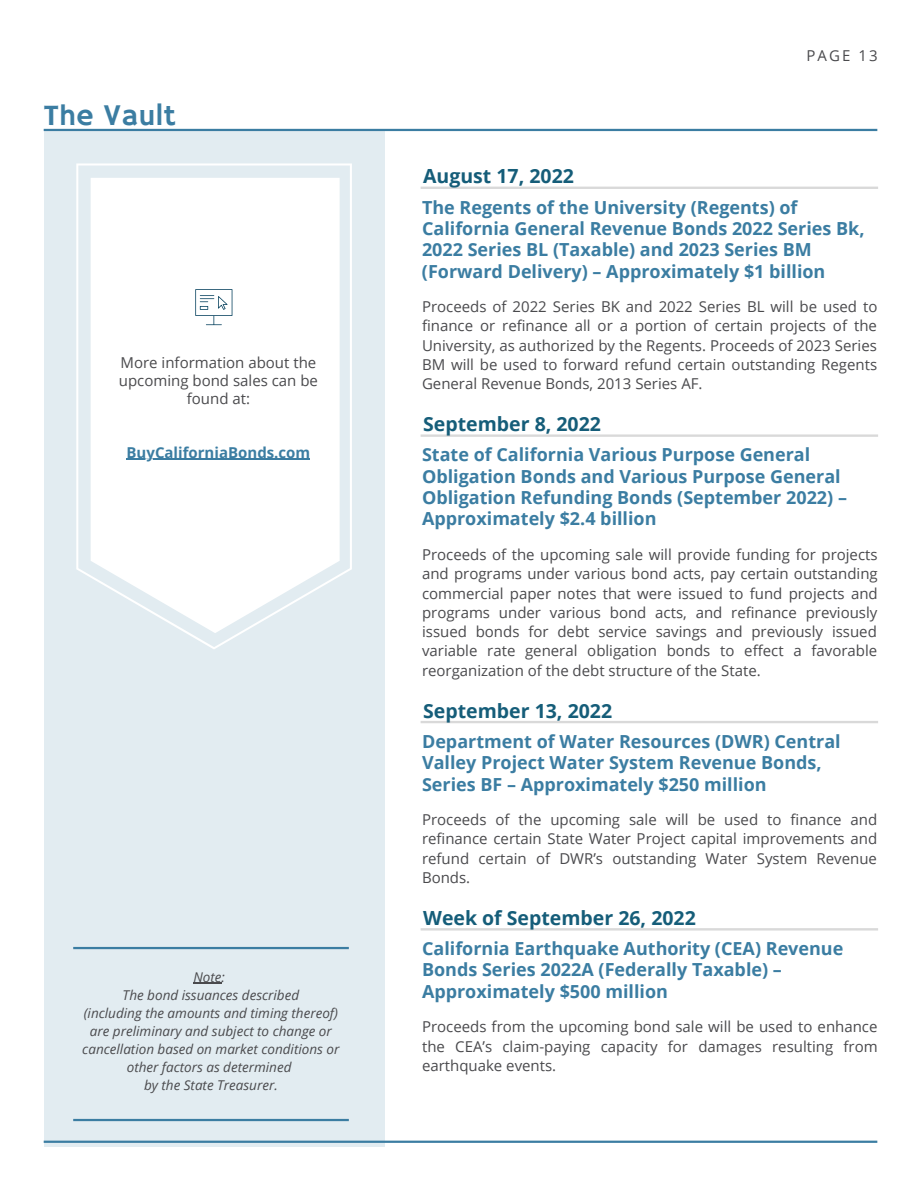
<style>
.page{position:relative;width:918px;height:1188px;background:#fff}
.page>*{position:absolute;margin:0;border:0;box-sizing:border-box;transform-origin:0 0}
.t1{font:30px "Hammersmith One";color:#3b7da2}
.t2{font:700 19.5px "Open Sans";color:#155d79}
.t3{font:700 18px/21.3px "Open Sans";color:#3b7da2}
.t4{font:15px/19.4px "Open Sans";color:#4a4a4d;text-align:justify}
.t5{font:700 15px "Open Sans";color:#3b7da2}
.t6{font:italic 13.5px/18px "Open Sans";color:#4a4a4d;text-align:center}
</style>
<div class="page">
<hr style="left:44px;top:129px;width:833px;height:2px;background:#3b7da2">
<div style="left:44px;top:130px;width:341px;height:1017px;background:#e2ecf1"></div>
<svg style="left:421px;top:928px;width:457px;height:3px"></svg>
<svg style="left:421px;top:721px;width:457px;height:2px"></svg>
<svg style="left:421px;top:434px;width:457px;height:3px"></svg>
<hr style="left:44px;top:1141px;width:833px;height:2px;background:#3b7da2">
<hr style="left:73px;top:1119px;width:276px;height:2px;background:#3b7da2">
<hr style="left:73px;top:947px;width:276px;height:2px;background:#3b7da2">
<svg style="left:421px;top:187px;width:457px;height:2px"></svg>
<svg style="left:193px;top:983px;width:29px;height:1px"></svg>
<svg style="left:76px;top:163px;width:276px;height:486px;fill:#fff"></svg>
<svg style="left:195px;top:289px;width:37px;height:36px"></svg>
<hr style="left:127px;top:459px;width:183px;height:1px;background:#3b7da2">
<h2 class="t1" style="left:44px;top:98px;width:134px">The Vault</h2>
<p class="t4" style="left:119px;top:353px;width:201px;line-height:18px;text-align:center">More information about the upcoming bond sales can be found at:</p>
<p class="t5" style="left:127px;top:442px;width:185px">BuyCaliforniaBonds.com</p>
<p class="t6" style="left:82px;top:968px;width:259px">Note:<br>The bond issuances described<br>(including the amounts and timing thereof) are preliminary and subject to change or cancellation based on market conditions or other factors as determined<br>by the State Treasurer.</p>
<p class="t4" style="left:806px;top:46px;width:73px">PAGE 13</p>
<h3 class="t2" style="left:423px;top:163px;width:152px">August 17, 2022</h3>
<h4 class="t3" style="left:422px;top:196px;width:444px">The Regents of the University (Regents) of California General Revenue Bonds 2022 Series Bk, 2022 Series BL (Taxable) and 2023 Series BM (Forward Delivery) – Approximately $1 billion</h4>
<p class="t4" style="left:422px;top:297px;width:457px">Proceeds of 2022 Series BK and 2022 Series BL will be used to finance or refinance all or a portion of certain projects of the University, as authorized by the Regents. Proceeds of 2023 Series BM will be used to forward refund certain outstanding Regents General Revenue Bonds, 2013 Series AF.</p>
<h4 class="t2" style="left:423px;top:411px;width:179px">September 8, 2022</h4>
<h4 class="t3" style="left:422px;top:444px;width:426px">State of California Various Purpose General Obligation Bonds and Various Purpose General Obligation Refunding Bonds (September 2022) – Approximately $2.4 billion</h4>
<p class="t4" style="left:422px;top:544px;width:457px">Proceeds of the upcoming sale will provide funding for projects and programs under various bond acts, pay certain outstanding commercial paper notes that were issued to fund projects and programs under various bond acts, and refinance previously issued bonds for debt service savings and previously issued variable rate general obligation bonds to effect a favorable reorganization of the debt structure of the State.</p>
<h4 class="t2" style="left:423px;top:697px;width:190px">September 13, 2022</h4>
<h4 class="t3" style="left:422px;top:730px;width:420px">Department of Water Resources (DWR) Central<br>Valley Project Water System Revenue Bonds,<br>Series BF – Approximately $250 million</h4>
<p class="t4" style="left:422px;top:810px;width:457px">Proceeds of the upcoming sale will be used to finance and refinance certain State Water Project capital improvements and refund certain of DWR’s outstanding Water System Revenue Bonds.</p>
<h4 class="t2" style="left:423px;top:904px;width:274px">Week of September 26, 2022</h4>
<h4 class="t3" style="left:422px;top:938px;width:423px">California Earthquake Authority (CEA) Revenue<br>Bonds Series 2022A (Federally Taxable) –<br>Approximately $500 million</h4>
<p class="t4" style="left:422px;top:1017px;width:457px">Proceeds from the upcoming bond sale will be used to enhance the CEA’s claim-paying capacity for damages resulting from earthquake events.</p>
</div>
